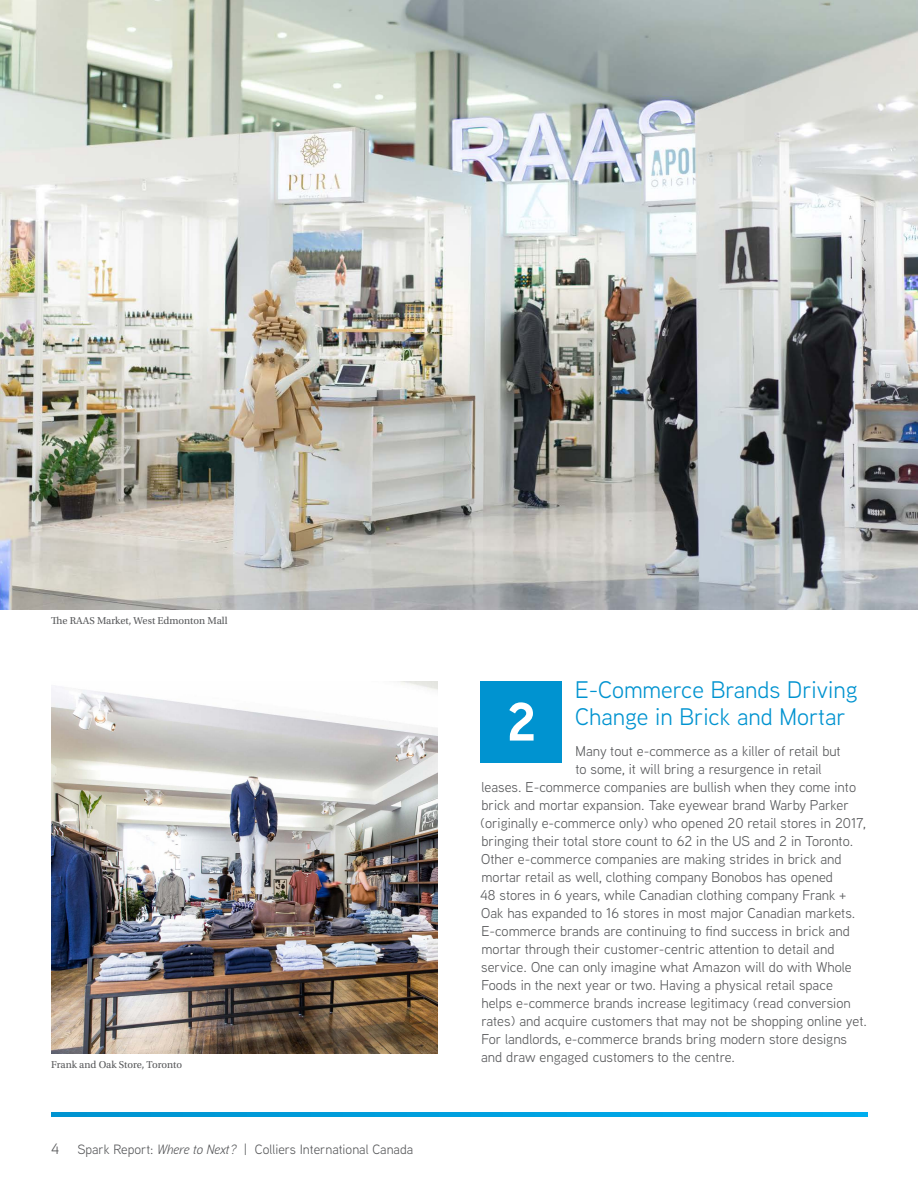
<style>
.page{position:relative;width:918px;height:1188px;background:#fff}
.page>*{position:absolute;margin:0;border:0;box-sizing:border-box;transform-origin:0 0}
.t1{font:700 54px "Aaux Next";color:#fff}
.Body{font:24px/27px "Aaux Next";color:#0093d0}
.Body-2{font:14.25px "Aaux Next";color:#57585a}
.t2{font:13.5px "Aaux Next";color:#57585a}
.Caption_Chart_Image{font:10.5px "Utopia Std";color:#57585a}
.s1{font-size:15px}
.s2{font-style:italic}
</style>
<div class="page">
<img style="left:0;top:0;width:918px;height:610px">
<img style="left:51px;top:681px;width:387px;height:373px">
<svg style="left:51px;top:1113px;width:816px;height:3px;background:#00a0de"></svg>
<div style="left:481px;top:681px;width:81px;height:81px;background:#0093d0"></div>
<p class="Caption_Chart_Image" style="left:51px;top:615px;width:178px">The RAAS Market, West Edmonton Mall</p>
<p class="Caption_Chart_Image" style="left:51px;top:1059px;width:133px">Frank and Oak Store, Toronto</p>
<p class="t2" style="left:51px;top:1141px;width:364px"><span class="s1">4</span> Spark Report: <span class="s2">Where to Next?</span> | Colliers International Canada</p>
<p class="Body" style="left:575px;top:675px;width:284px">E-Commerce Brands Driving<br>Change in Brick and Mortar</p>
<p class="Body-2" style="left:576px;top:742px;width:267px">Many tout e-commerce as a killer of retail but</p>
<p class="Body-2" style="left:575px;top:760px;width:248px">to some, it will bring a resurgence in retail</p>
<p class="Body-2" style="left:482px;top:778px;width:376px">leases. E-commerce companies are bullish when they come into</p>
<p class="Body-2" style="left:481px;top:796px;width:369px">brick and mortar expansion. Take eyewear brand Warby Parker</p>
<p class="Body-2" style="left:480px;top:814px;width:387px">(originally e-commerce only) who opened 20 retail stores in 2017,</p>
<p class="Body-2" style="left:481px;top:832px;width:373px">bringing their total store count to 62 in the US and 2 in Toronto.</p>
<p class="Body-2" style="left:481px;top:850px;width:362px">Other e-commerce companies are making strides in brick and</p>
<p class="Body-2" style="left:481px;top:868px;width:353px">mortar retail as well, clothing company Bonobos has opened</p>
<p class="Body-2" style="left:480px;top:886px;width:368px">48 stores in 6 years, while Canadian clothing company Frank +</p>
<p class="Body-2" style="left:481px;top:904px;width:376px">Oak has expanded to 16 stores in most major Canadian markets.</p>
<p class="Body-2" style="left:481px;top:922px;width:370px">E-commerce brands are continuing to find success in brick and</p>
<p class="Body-2" style="left:481px;top:940px;width:355px">mortar through their customer-centric attention to detail and</p>
<p class="Body-2" style="left:481px;top:958px;width:372px">service. One can only imagine what Amazon will do with Whole</p>
<p class="Body-2" style="left:481px;top:976px;width:353px">Foods in the next year or two. Having a physical retail space</p>
<p class="Body-2" style="left:481px;top:994px;width:371px">helps e-commerce brands increase legitimacy (read conversion</p>
<p class="Body-2" style="left:481px;top:1012px;width:387px">rates) and acquire customers that may not be shopping online yet.</p>
<p class="Body-2" style="left:481px;top:1030px;width:367px">For landlords, e-commerce brands bring modern store designs</p>
<p class="Body-2" style="left:481px;top:1048px;width:256px">and draw engaged customers to the centre.</p>
<p class="t1" style="left:506px;top:684px;width:31px">2</p>
</div>
